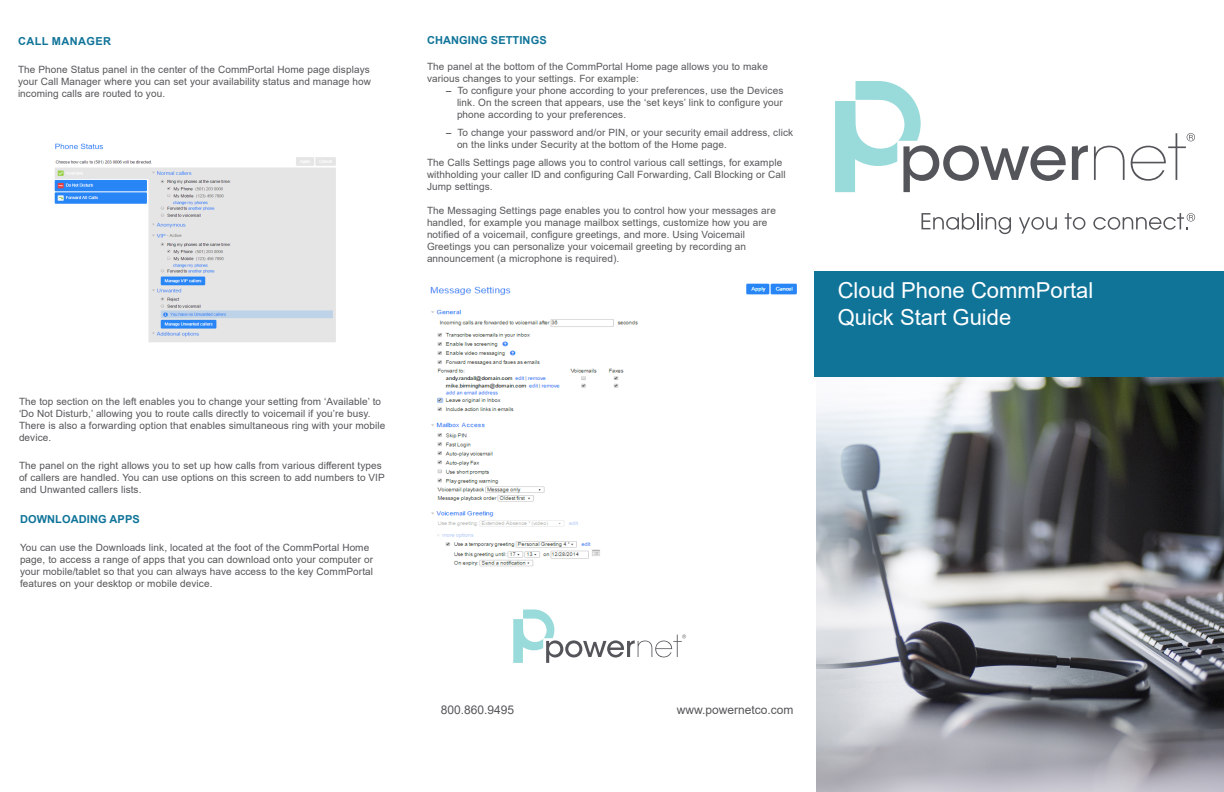
<style>
.page{position:relative;width:1224px;height:792px;background:#fff}
.page>*{position:absolute;margin:0;border:0;box-sizing:border-box;transform-origin:0 0}
.t1{font:22px "Arial";color:#fff}
.Paragraph_Style1{font:12px "Arial";color:#555659}
.Paragraph_Style1-2{font:12px "Arial";color:#535559}
.t2{font:700 11px "Arial";letter-spacing:.01em;color:#107499}
.t3{font:700 11px "Arial";letter-spacing:.035em;color:#107499}
.Body_Text__Bullets{font:10px/12px "Arial";letter-spacing:.01em;color:#57585a}
.t4{font:10px/12px "Arial";letter-spacing:.01em;color:#555659}
.s1{font-size:9.5px;color:#231f20}
</style>
<div class="page">
<img style="left:430px;top:283px;width:367px;height:284px">
<svg style="left:835px;top:81px;width:231px;height:111px"></svg>
<svg style="left:1072px;top:145px;width:16px;height:35px"></svg>
<svg style="left:1094px;top:146px;width:31px;height:34px"></svg>
<svg style="left:1131px;top:133px;width:64px;height:48px"></svg>
<svg style="left:921px;top:213px;width:90px;height:21px"></svg>
<svg style="left:1019px;top:217px;width:38px;height:17px"></svg>
<svg style="left:1065px;top:213px;width:20px;height:17px"></svg>
<svg style="left:1093px;top:213px;width:102px;height:17px"></svg>
<div style="left:815px;top:271px;width:409px;height:106px;background:#107499"></div>
<img style="left:54px;top:143px;width:282px;height:199px">
<img style="left:816px;top:377px;width:408px;height:415px">
<svg style="left:513px;top:610px;width:173px;height:53px"></svg>
<p class="t3" style="left:18px;top:33px;width:94px">CALL MANAGER</p>
<p class="t4" style="left:18px;top:63px;width:355px">The Phone Status panel in the center of the CommPortal Home page displays your Call Manager where you can set your availability status and manage how incoming calls are routed to you.</p>
<p class="t2" style="left:427px;top:32px;width:121px">CHANGING SETTINGS</p>
<p class="Body_Text__Bullets" style="left:427px;top:60px;width:342px">The panel at the bottom of the CommPortal Home page allows you to make</p>
<p class="Body_Text__Bullets" style="left:427px;top:72px;width:213px">various changes to your settings. For example:</p>
<p class="Body_Text__Bullets" style="left:457px;top:84px;width:328px;text-align:justify;text-indent:-11px"><span class="s1">–</span> To configure your phone according to your preferences, use the Devices link. On the screen that appears, use the ‘set keys’ link to configure your phone according to your preferences.</p>
<p class="Body_Text__Bullets" style="left:457px;top:126px;width:338px;text-indent:-11px"><span class="s1">–</span> To change your password and/or PIN, or your security email address, click on the links under Security at the bottom of the Home page.</p>
<p class="Body_Text__Bullets" style="left:427px;top:156px;width:360px">The Calls Settings page allows you to control various call settings, for example withholding your caller ID and configuring Call Forwarding, Call Blocking or Call<br>Jump settings.</p>
<p class="Body_Text__Bullets" style="left:427px;top:204px;width:350px">The Messaging Settings page enables you to control how your messages are handled, for example you manage mailbox settings, customize how you are</p>
<p class="Body_Text__Bullets" style="left:427px;top:228px;width:320px">notified of a voicemail, configure greetings, and more. Using Voicemail</p>
<p class="Body_Text__Bullets" style="left:427px;top:240px;width:321px">Greetings you can personalize your voicemail greeting by recording an</p>
<p class="Body_Text__Bullets" style="left:427px;top:252px;width:194px">announcement (a microphone is required).</p>
<p class="t4" style="left:19px;top:395px;width:368px">The top section on the left enables you to change your setting from ‘Available’ to ‘Do Not Disturb,’ allowing you to route calls directly to voicemail if you’re busy.<br>There is also a forwarding option that enables simultaneous ring with your mobile device.</p>
<p class="t4" style="left:19px;top:459px;width:367px">The panel on the right allows you to set up how calls from various different types of callers are handled. You can use options on this screen to add numbers to VIP and Unwanted callers lists.</p>
<p class="t2" style="left:20px;top:511px;width:121px">DOWNLOADING APPS</p>
<p class="t4" style="left:20px;top:541px;width:355px">You can use the Downloads link, located at the foot of the CommPortal Home page, to access a range of apps that you can download onto your computer or your mobile/tablet so that you can always have access to the key CommPortal features on your desktop or mobile device.</p>
<p class="t1" style="left:838px;top:275px;width:257px">Cloud Phone CommPortal</p>
<p class="t1" style="left:838px;top:302px;width:175px">Quick Start Guide</p>
<p class="Paragraph_Style1-2" style="left:441px;top:701px;width:75px">800.860.9495</p>
<p class="Paragraph_Style1" style="left:677px;top:701px;width:118px">www.powernetco.com</p>
</div>
